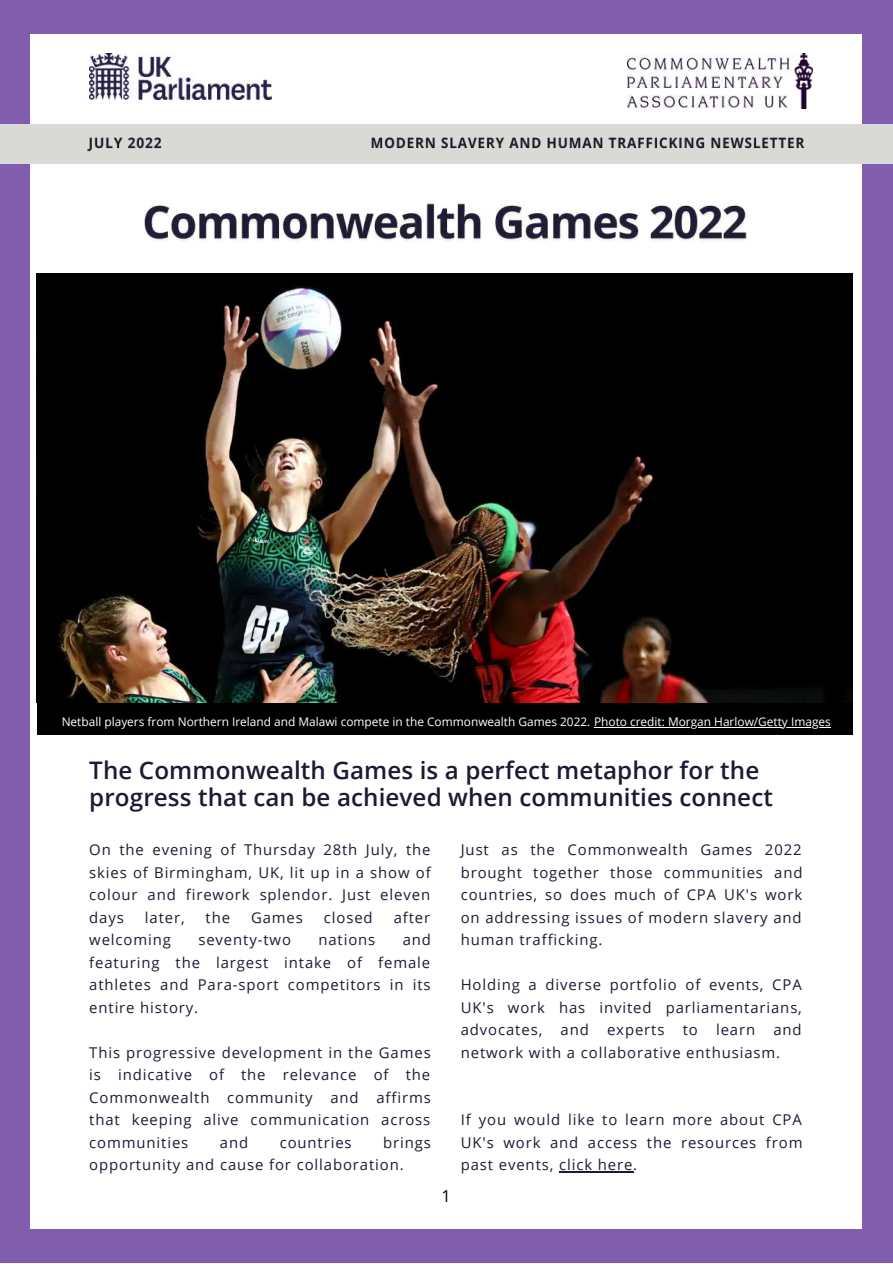
<style>
.page{position:relative;width:893px;height:1264px;background:#fff}
.page>*{position:absolute;margin:0;border:0;box-sizing:border-box;transform-origin:0 0}
.t1{font:600 24.15px/26.8px "Open Sans";letter-spacing:.005em;color:#1e1a34}
.t2{font:16.5px "Open Sans";color:#000}
.t3{font:14.85px/22.5px "Open Sans";letter-spacing:.06em;color:#1e1a34;text-align:justify}
.t4{font:11.85px "Open Sans";color:#fff}
</style>
<div class="page">
<div style="left:0;top:0;width:892px;height:1262px;background:#805ead"></div>
<div style="left:31px;top:34px;width:831px;height:1194px;background:#fff"></div>
<div style="left:0;top:125px;width:892px;height:39px;background:#d9d9d6"></div>
<img style="left:89px;top:54px;width:182px;height:46px">
<img style="left:627px;top:54px;width:185px;height:55px">
<div style="left:37px;top:698px;width:815px;height:36px;background:#000"></div>
<img style="left:37px;top:273px;width:815px;height:429px">
<img style="left:87px;top:137px;width:75px;height:15px">
<img style="left:144px;top:203px;width:604px;height:38px">
<img style="left:371px;top:137px;width:434px;height:12px">
<hr style="left:594px;top:726px;width:237px;height:1px;background:#fff">
<hr style="left:559px;top:1171px;width:74px;height:1px;background:#1e1a34">
<p class="t4" style="left:62px;top:713px;width:770px">Netball players from Northern Ireland and Malawi compete in the Commonwealth Games 2022. Photo credit: Morgan Harlow/Getty Images</p>
<h1 class="t1" style="left:89px;top:756px;width:685px">The Commonwealth Games is a perfect metaphor for the progress that can be achieved when communities connect</h1>
<p class="t3" style="left:89px;top:838px;width:343px">On the evening of Thursday 28th July, the skies of Birmingham, UK, lit up in a show of colour and firework splendor. Just eleven days</p>
<p class="t3" style="left:145px;top:905px;width:41px">later,</p>
<p class="t3" style="left:205px;top:905px;width:26px">the</p>
<p class="t3" style="left:251px;top:905px;width:53px">Games</p>
<p class="t3" style="left:324px;top:905px;width:50px">closed</p>
<p class="t3" style="left:393px;top:905px;width:38px">after</p>
<p class="t3" style="left:89px;top:928px;width:83px">welcoming</p>
<p class="t3" style="left:198px;top:928px;width:94px">seventy-two</p>
<p class="t3" style="left:318px;top:928px;width:58px">nations</p>
<p class="t3" style="left:89px;top:928px;width:343px;text-indent:313px">and featuring the largest intake of female athletes and Para-sport competitors in its entire history.</p>
<p class="t3" style="left:89px;top:1040px;width:343px">This progressive development in the Games is indicative of the relevance of the Commonwealth community and affirms that keeping alive communication across communities</p>
<p class="t3" style="left:89px;top:1130px;width:343px;text-indent:294px">brings opportunity and cause for collaboration.</p>
<p class="t3" style="left:220px;top:1130px;width:30px">and</p>
<p class="t3" style="left:280px;top:1130px;width:73px">countries</p>
<p class="t2" style="left:441px;top:1183px;width:11px">1</p>
<p class="t3" style="left:461px;top:838px;width:343px">Just as the Commonwealth Games 2022 brought together those communities and countries, so does much of CPA UK's work on addressing issues of modern slavery and human trafficking.</p>
<p class="t3" style="left:461px;top:973px;width:342px">Holding a diverse portfolio of events, CPA UK's work has invited parliamentarians, advocates, and experts to learn and network with a collaborative enthusiasm.</p>
<p class="t3" style="left:461px;top:1108px;width:343px">If you would like to learn more about CPA UK's work and access the resources from past events, click here.</p>
</div>
